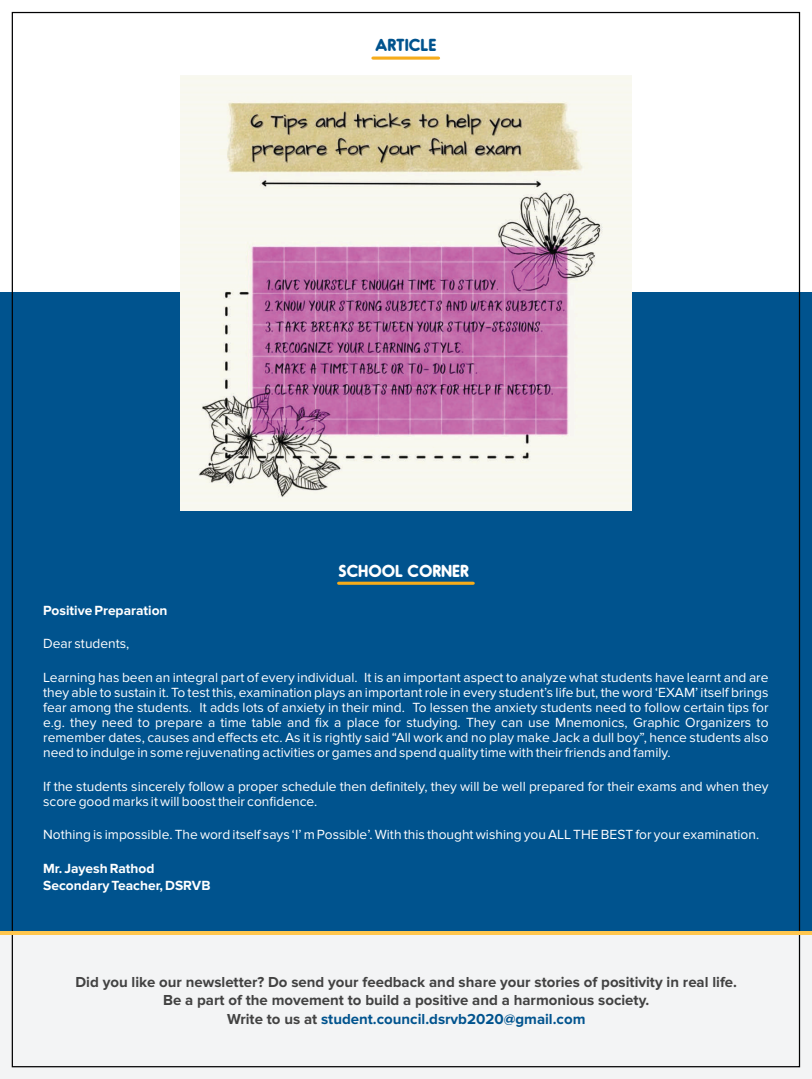
<style>
.page{position:relative;width:812px;height:1079px;background:#fff}
.page>*{position:absolute;margin:0;border:0;box-sizing:border-box;transform-origin:0 0}
.t1{font:700 16.5px "Oduda";color:#fff}
.t2{font:700 16.5px "Oduda";color:#00538e}
.t3{font:700 15px/18.2px "Proxima Nova";color:#424242;text-align:center}
.t4{font:13.75px/15.1px "Proxima Nova";color:#fff;text-align:justify}
.t5{font:700 13.75px/16.8px "Proxima Nova";color:#fff}
.s1{color:#00538e}
</style>
<div class="page">
<div style="left:0;top:293px;width:811px;height:697px;background:#00538e"></div>
<svg style="left:338px;top:581px;width:135px;height:4px"></svg>
<div style="left:0;top:935px;width:811px;height:144px;background:#f3f4f5"></div>
<hr style="left:0;top:931px;width:811px;height:4px;background:#ffc64e">
<img style="left:180px;top:75px;width:451px;height:435px">
<hr style="left:372px;top:57px;width:66px;height:3px;background:#f6ac1b">
<p class="t2" style="left:375px;top:38px;width:63px">ARTICLE</p>
<p class="t1" style="left:338px;top:564px;width:132px">SCHOOL CORNER</p>
<p class="t5" style="left:43px;top:602px;width:126px">Positive Preparation</p>
<p class="t4" style="left:43px;top:637px;width:88px">Dear students,</p>
<p class="t4" style="left:43px;top:670px;width:726px">Learning has been an integral part of every individual. It is an important aspect to analyze what students have learnt and are they able to sustain it. To test this, examination plays an important role in every student’s life but, the word ‘EXAM’ itself brings fear among the students. It adds lots of anxiety in their mind. To lessen the anxiety students need to follow certain tips for e.g. they need to prepare a time table and fix a place for studying. They can use Mnemonics, Graphic Organizers to remember dates, causes and effects etc. As it is rightly said “All work and no play make Jack a dull boy”, hence students also need to indulge in some rejuvenating activities or games and spend quality time with their friends and family.</p>
<p class="t4" style="left:43px;top:779px;width:726px">If the students sincerely follow a proper schedule then definitely, they will be well prepared for their exams and when they score good marks it will boost their confidence.</p>
<p class="t4" style="left:43px;top:828px;width:717px">Nothing is impossible. The word itself says ‘I’ m Possible’. With this thought wishing you ALL THE BEST for your examination.</p>
<p class="t5" style="left:43px;top:860px;width:169px">Mr. Jayesh Rathod<br>Secondary Teacher, DSRVB</p>
<p class="t3" style="left:75px;top:973px;width:662px">Did you like our newsletter? Do send your feedback and share your stories of positivity in real life.<br>Be a part of the movement to build a positive and a harmonious society.<br>Write to us at <span class="s1">student.council.dsrvb2020@gmail.com</span></p>
</div>
